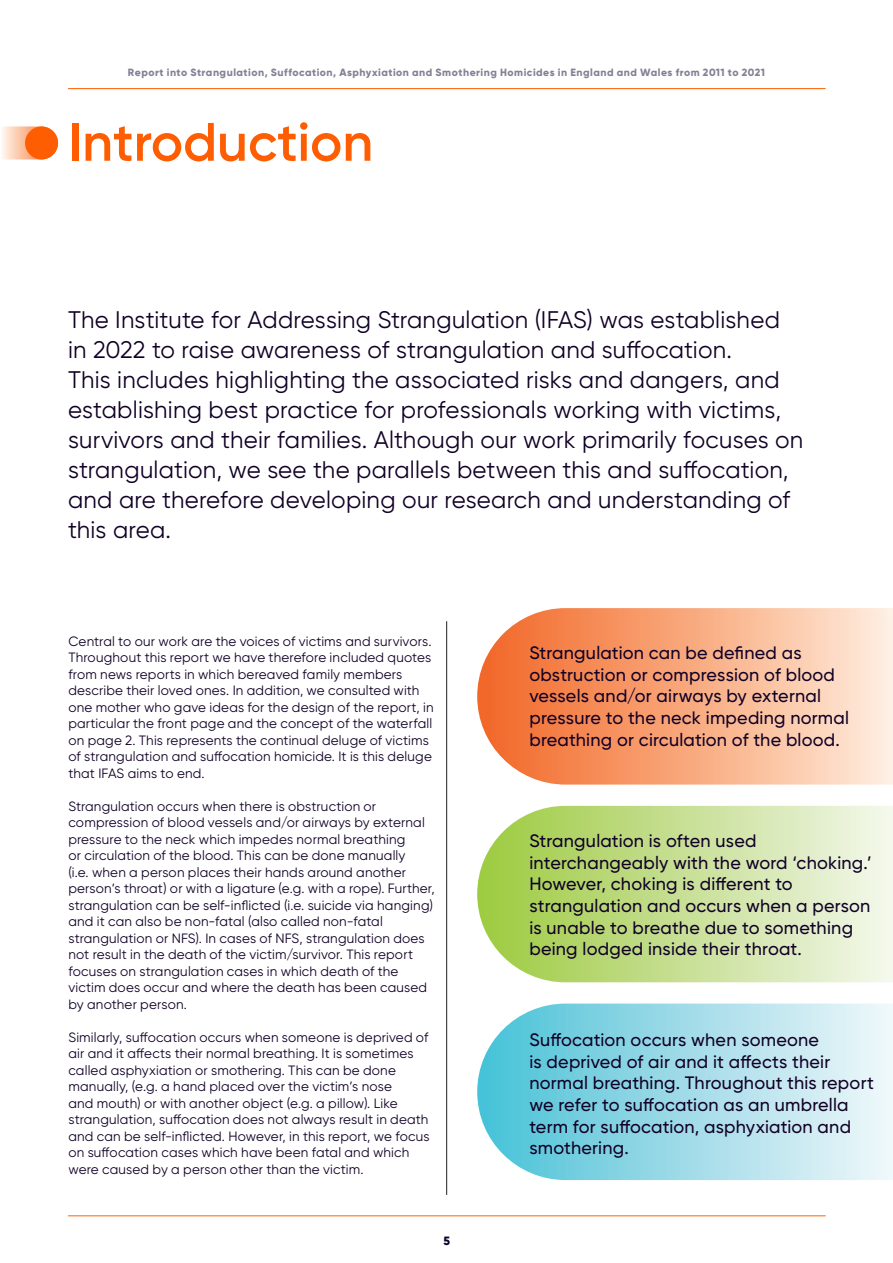
<style>
.page{position:relative;width:893px;height:1263px;background:#fff}
.page>*{position:absolute;margin:0;border:0;box-sizing:border-box;transform-origin:0 0}
.chapter_head{font:600 54px "Gilroy";color:#fe5d02}
.t1{font:24px/30px "Gilroy";letter-spacing:.01em;color:#110126}
.t2{font:500 18px/21.6px "Gilroy";letter-spacing:.01em;color:#110126}
.body{font:13.5px/16.5px "Gilroy";letter-spacing:.015em;color:#110126}
.t3{font:800 12px "Gilroy";color:#0a032e}
.t4{font:800 10.5px "Gilroy";letter-spacing:.045em;color:#858196}
</style>
<div class="page">
<svg style="left:477px;top:608px;width:416px;height:176px;background:#f8af89"></svg>
<svg style="left:477px;top:806px;width:416px;height:176px;background:#cce29d"></svg>
<svg style="left:477px;top:1003px;width:416px;height:177px;background:#a6deea"></svg>
<hr style="left:446px;top:621px;width:1px;height:574px;background:#231f20">
<svg style="left:2px;top:126px;width:56px;height:33px"></svg>
<div style="left:25px;top:126px;width:33px;height:33px;background:#fe5d02;border-radius:50%"></div>
<hr style="left:68px;top:1215px;width:757px;height:1px;background:#fe5d02">
<hr style="left:68px;top:88px;width:757px;height:1px;background:#fe5d02">
<p class="t4" style="left:128px;top:66px;width:639px">Report into Strangulation, Suffocation, Asphyxiation and Smothering Homicides in England and Wales from 2011 to 2021</p>
<p class="chapter_head" style="left:68px;top:108px;width:306px">Introduction</p>
<p class="t1" style="left:68px;top:304px;width:737px">The Institute for Addressing Strangulation (IFAS) was established in 2022 to raise awareness of strangulation and suffocation.<br>This includes highlighting the associated risks and dangers, and establishing best practice for professionals working with victims, survivors and their families. Although our work primarily focuses on strangulation, we see the parallels between this and suffocation, and are therefore developing our research and understanding of this area.</p>
<p class="body" style="left:68px;top:632px;width:367px">Central to our work are the voices of victims and survivors.<br>Throughout this report we have therefore included quotes from news reports in which bereaved family members describe their loved ones. In addition, we consulted with one mother who gave ideas for the design of the report, in particular the front page and the concept of the waterfall on page 2. This represents the continual deluge of victims of strangulation and suffocation homicide. It is this deluge that IFAS aims to end.</p>
<p class="body" style="left:68px;top:797px;width:368px">Strangulation occurs when there is obstruction or compression of blood vessels and/or airways by external pressure to the neck which impedes normal breathing<br>or circulation of the blood. This can be done manually<br>(i.e. when a person places their hands around another person’s throat) or with a ligature (e.g. with a rope). Further, strangulation can be self-inflicted (i.e. suicide via hanging) and it can also be non-fatal (also called non-fatal strangulation or NFS). In cases of NFS, strangulation does not result in the death of the victim/survivor. This report focuses on strangulation cases in which death of the victim does occur and where the death has been caused by another person.</p>
<p class="body" style="left:68px;top:1028px;width:363px">Similarly, suffocation occurs when someone is deprived of air and it affects their normal breathing. It is sometimes called asphyxiation or smothering. This can be done manually, (e.g. a hand placed over the victim’s nose<br>and mouth) or with another object (e.g. a pillow). Like strangulation, suffocation does not always result in death and can be self-inflicted. However, in this report, we focus on suffocation cases which have been fatal and which were caused by a person other than the victim.</p>
<p class="t3" style="left:444px;top:1233px;width:8px">5</p>
<p class="t2" style="left:529px;top:642px;width:321px">Strangulation can be defined as obstruction or compression of blood vessels and/or airways by external pressure to the neck impeding normal breathing or circulation of the blood.</p>
<p class="t2" style="left:529px;top:830px;width:344px">Strangulation is often used interchangeably with the word ‘choking.’ However, choking is different to strangulation and occurs when a person is unable to breathe due to something being lodged inside their throat.</p>
<p class="t2" style="left:529px;top:1029px;width:346px">Suffocation occurs when someone<br>is deprived of air and it affects their normal breathing. Throughout this report we refer to suffocation as an umbrella term for suffocation, asphyxiation and smothering.</p>
</div>
